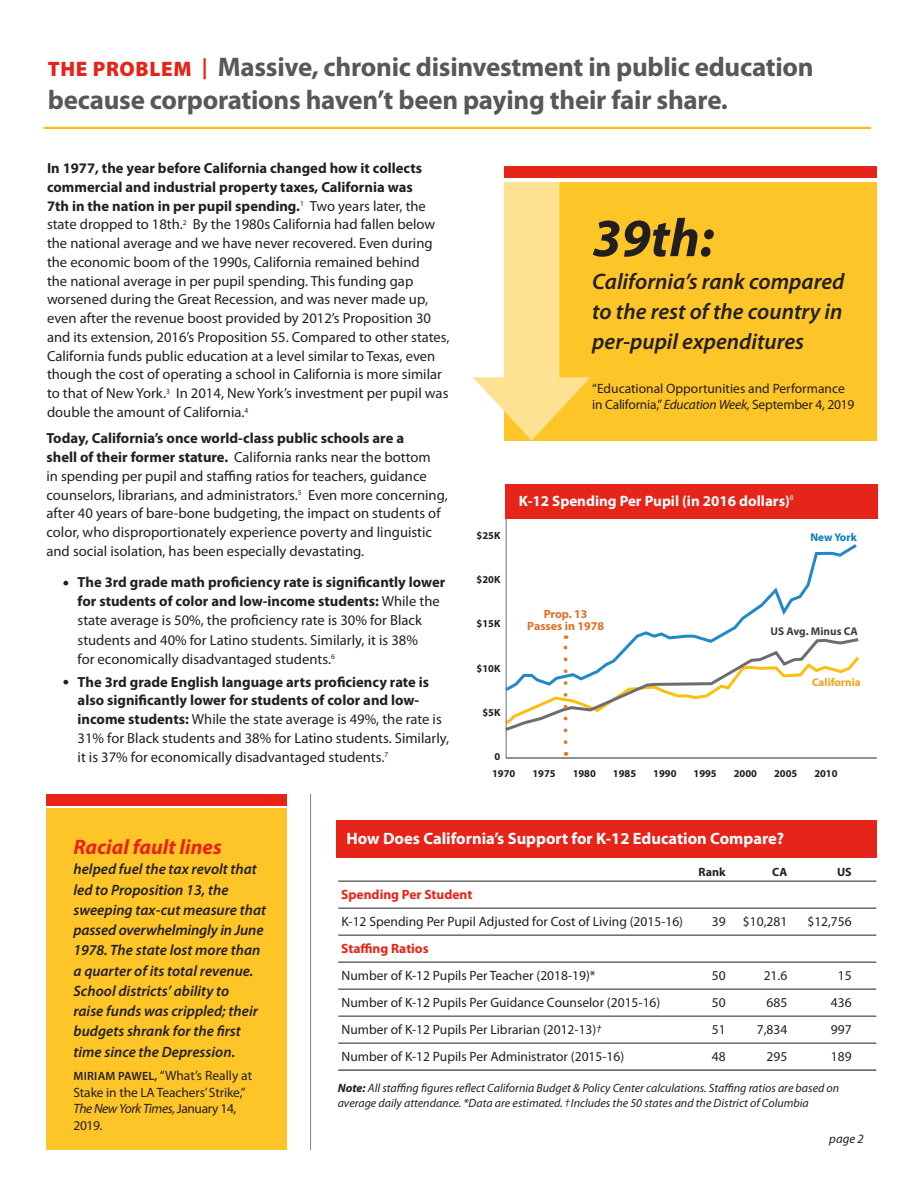
<style>
.page{position:relative;width:918px;height:1188px;background:#fff}
.page>*{position:absolute;margin:0;border:0;box-sizing:border-box;transform-origin:0 0}
.t1{font:italic 700 54px "Myriad Pro";color:#231f20}
.t2{font:700 27px "Myriad Pro";letter-spacing:-.01em;color:#57585a}
.t3{font:italic 600 22.5px/30px "Myriad Pro";color:#231f20;text-align:justify}
.t4{font:italic 700 21px "Myriad Pro";color:#e72419}
.t5{font:700 16.5px "Myriad Pro";color:#fff}
.t6{font:italic 600 15px/20.2px "Myriad Pro";color:#231f20}
.t7{font:700 15px "Myriad Pro";color:#fff}
.t8{font:14.7px/18.8px "Myriad Pro";color:#231f20}
.t9{font:13.5px/16.5px "Myriad Pro";color:#231f20}
.t10{font:700 13.5px "Myriad Pro";color:#e72419}
.t11{font:italic 12.75px "Myriad Pro";color:#231f20}
.t12{font:italic 12px/15px "Myriad Pro";color:#231f20}
.t13{font:700 12px/12px "Myriad Pro";color:#de7027;text-align:center}
.t14{font:700 12px "Myriad Pro";color:#231f20}
.t15{font:700 11.25px "Myriad Pro";color:#3e3e3f}
.t16{font:700 11.25px "Myriad Pro";color:#eca61a}
.t17{font:700 11.25px "Myriad Pro";letter-spacing:-.005em;color:#087cc1}
.t18{font:700 10.5px "Myriad Pro";color:#231f20}
.s1{font-weight:900;font-size:21px;color:#e72419}
.s2{font-size:21px;color:#e72419}
.s3{font-weight:700}
.s4{font-size:22.5px}
.s5{font-style:italic}
.s6{font-weight:600;font-size:12px}
.s7{font-weight:700;color:#e72419}
.s8{font-style:italic;font-size:10.5px}
.s9{font-size:10.5px}
</style>
<div class="page">
<hr style="left:44px;top:127px;width:827px;height:2px;background:#febe10">
<svg style="left:505px;top:692px;width:210px;height:50px"></svg>
<div style="left:505px;top:484px;width:372px;height:34px;background:#e72419"></div>
<hr style="left:506px;top:757px;width:371px;height:2px;background:#6c6d70">
<hr style="left:506px;top:518px;width:1px;height:240px;background:#6c6d70">
<div style="left:336px;top:821px;width:540px;height:37px;background:#e72419"></div>
<hr style="left:338px;top:881px;width:538px;height:1px;background:#231f20">
<hr style="left:338px;top:908px;width:538px;height:1px;background:#231f20">
<hr style="left:338px;top:935px;width:538px;height:1px;background:#231f20">
<hr style="left:338px;top:962px;width:538px;height:1px;background:#231f20">
<hr style="left:338px;top:989px;width:538px;height:1px;background:#231f20">
<hr style="left:338px;top:1016px;width:538px;height:1px;background:#231f20">
<hr style="left:338px;top:1043px;width:538px;height:1px;background:#231f20">
<hr style="left:338px;top:1069px;width:538px;height:2px;background:#57585a">
<hr style="left:310px;top:794px;width:1px;height:356px;background:#808285">
<svg style="left:505px;top:541px;width:355px;height:151px"></svg>
<div style="left:505px;top:182px;width:372px;height:259px;background:#fec528"></div>
<div style="left:46px;top:808px;width:241px;height:342px;background:#fec528"></div>
<div style="left:47px;top:794px;width:240px;height:11px;background:#e72419"></div>
<div style="left:504px;top:167px;width:372px;height:11px;background:#e72419"></div>
<div style="left:504px;top:182px;width:55px;height:213px;background:#fee293"></div>
<svg style="left:473px;top:377px;width:117px;height:64px"></svg>
<p class="t2" style="left:48px;top:49px;width:767px"><span class="s1">THE PROBLEM</span> <span class="s2">|</span> Massive, chronic disinvestment in public education</p>
<p class="t2" style="left:48px;top:82px;width:682px">because corporations haven’t been paying their fair share.</p>
<p class="t8" style="left:47px;top:158px;width:404px"><span class="s3">In 1977, the year before California changed how it collects commercial and industrial property taxes, California was<br>7th in the nation in per pupil spending.</span><sup>1</sup> Two years later, the state dropped to 18th.<sup>2</sup> By the 1980s California had fallen below the national average and we have never recovered. Even during the economic boom of the 1990s, California remained behind<br>the national average in per pupil spending. This funding gap worsened during the Great Recession, and was never made up, even after the revenue boost provided by 2012’s Proposition 30 and its extension, 2016’s Proposition 55. Compared to other states, California funds public education at a level similar to Texas, even though the cost of operating a school in California is more similar to that of New York.<sup>3</sup> In 2014, New York’s investment per pupil was double the amount of California.<sup>4</sup></p>
<p class="t8" style="left:46px;top:428px;width:403px"><span class="s3">Today, California’s once world-class public schools are a<br>shell of their former stature.</span> California ranks near the bottom<br>in spending per pupil and staffing ratios for teachers, guidance counselors, librarians, and administrators.<sup>5</sup> Even more concerning, after 40 years of bare-bone budgeting, the impact on students of color, who disproportionately experience poverty and linguistic and social isolation, has been especially devastating.</p>
<p class="t8" style="left:78px;top:572px;width:369px;line-height:19.2px;text-indent:-15px"><span class="s4">•</span> <span class="s3">The 3rd grade math proficiency rate is significantly lower for students of color and low-income students:</span> While the state average is 50%, the proficiency rate is 30% for Black students and 40% for Latino students. Similarly, it is 38%<br>for economically disadvantaged students.<sup>6</sup></p>
<p class="t8" style="left:78px;top:672px;width:373px;text-indent:-15px"><span class="s4">•</span> <span class="s3">The 3rd grade English language arts proficiency rate is also significantly lower for students of color and low&shy;income students:</span> While the state average is 49%, the rate is 31% for Black students and 38% for Latino students. Similarly, it is 37% for economically disadvantaged students.<sup>7</sup></p>
<p class="t1" style="left:592px;top:208px;width:123px">39th:</p>
<p class="t3" style="left:592px;top:267px;width:254px">California’s rank compared to the rest of the country in per-pupil expenditures</p>
<p class="t9" style="left:592px;top:380px;width:264px">“Educational Opportunities and Performance in California,” <span class="s5">Education Week,</span> September 4, 2019</p>
<p class="t7" style="left:519px;top:491px;width:276px">K-12 Spending Per Pupil (in 2016 dollars)<sup>8</sup></p>
<p class="t18" style="left:477px;top:529px;width:25px">$25K</p>
<p class="t18" style="left:477px;top:573px;width:25px">$20K</p>
<p class="t18" style="left:477px;top:617px;width:25px">$15K</p>
<p class="t18" style="left:477px;top:661px;width:25px">$10K</p>
<p class="t18" style="left:482px;top:706px;width:20px">$5K</p>
<p class="t18" style="left:495px;top:750px;width:7px">0</p>
<p class="t18" style="left:492px;top:766px;width:25px">1970</p>
<p class="t18" style="left:532px;top:766px;width:25px">1975</p>
<p class="t18" style="left:573px;top:766px;width:25px">1980</p>
<p class="t18" style="left:613px;top:766px;width:25px">1985</p>
<p class="t18" style="left:653px;top:766px;width:25px">1990</p>
<p class="t18" style="left:694px;top:766px;width:25px">1995</p>
<p class="t18" style="left:734px;top:766px;width:25px">2000</p>
<p class="t18" style="left:774px;top:766px;width:25px">2005</p>
<p class="t18" style="left:814px;top:766px;width:25px">2010</p>
<p class="t17" style="left:810px;top:530px;width:48px">New York</p>
<p class="t13" style="left:527px;top:607px;width:78px">Prop. 13<br>Passes in 1978</p>
<p class="t15" style="left:770px;top:623px;width:89px">US Avg. Minus CA</p>
<p class="t16" style="left:812px;top:675px;width:50px">California</p>
<p class="t4" style="left:74px;top:835px;width:150px">Racial fault lines</p>
<p class="t6" style="left:74px;top:860px;width:194px">helped fuel the tax revolt that led to Proposition 13, the sweeping tax-cut measure that passed overwhelmingly in June<br>1978. The state lost more than a quarter of its total revenue.<br>School districts’ ability to<br>raise funds was crippled; their budgets shrank for the first time since the Depression.</p>
<p class="t9" style="left:74px;top:1067px;width:180px"><span class="s6">MIRIAM PAWEL,</span> “What’s Really at<br>Stake in the LA Teachers’ Strike,”<br><span class="s5">The New York Times,</span>January 14,<br>2019.</p>
<p class="t5" style="left:347px;top:827px;width:439px">How Does California’s Support for K-12 Education Compare?</p>
<p class="t14" style="left:699px;top:864px;width:29px">Rank</p>
<p class="t14" style="left:772px;top:864px;width:17px">CA</p>
<p class="t14" style="left:837px;top:864px;width:16px">US</p>
<p class="t10" style="left:341px;top:885px;width:133px">Spending Per Student</p>
<p class="t9" style="left:341px;top:913px;width:343px">K-12 Spending Per Pupil Adjusted for Cost of Living (2015-16)</p>
<p class="t9" style="left:712px;top:913px;width:15px">39</p>
<p class="t9" style="left:743px;top:913px;width:46px">$10,281</p>
<p class="t9" style="left:807px;top:913px;width:46px">$12,756</p>
<p class="t9" style="left:341px;top:934px;width:256px;line-height:27px"><span class="s7">Staffing Ratios<br></span>Number of K-12 Pupils Per Teacher (2018-19)*</p>
<p class="t9" style="left:712px;top:967px;width:15px">50</p>
<p class="t9" style="left:764px;top:967px;width:25px">21.6</p>
<p class="t9" style="left:838px;top:967px;width:15px">15</p>
<p class="t9" style="left:341px;top:994px;width:320px">Number of K-12 Pupils Per Guidance Counselor (2015-16)</p>
<p class="t9" style="left:712px;top:994px;width:15px">50</p>
<p class="t9" style="left:766px;top:994px;width:22px">685</p>
<p class="t9" style="left:831px;top:994px;width:22px">436</p>
<p class="t9" style="left:341px;top:1021px;width:261px">Number of K-12 Pupils Per Librarian (2012-13)<span class="s8">†</span></p>
<p class="t9" style="left:712px;top:1021px;width:15px">51</p>
<p class="t9" style="left:757px;top:1021px;width:32px">7,834</p>
<p class="t9" style="left:831px;top:1021px;width:22px">997</p>
<p class="t9" style="left:341px;top:1048px;width:284px">Number of K-12 Pupils Per Administrator (2015-16)</p>
<p class="t9" style="left:712px;top:1048px;width:15px">48</p>
<p class="t9" style="left:766px;top:1048px;width:22px">295</p>
<p class="t9" style="left:831px;top:1048px;width:22px">189</p>
<p class="t12" style="left:338px;top:1081px;width:503px"><span class="s3">Note:</span> All staffing figures reflect California Budget &amp; Policy Center calculations. Staffing ratios are based on average daily attendance. *Data are estimated. <span class="s9">†</span>Includes the 50 states and the District of Columbia</p>
<p class="t11" style="left:829px;top:1132px;width:36px">page 2</p>
</div>
